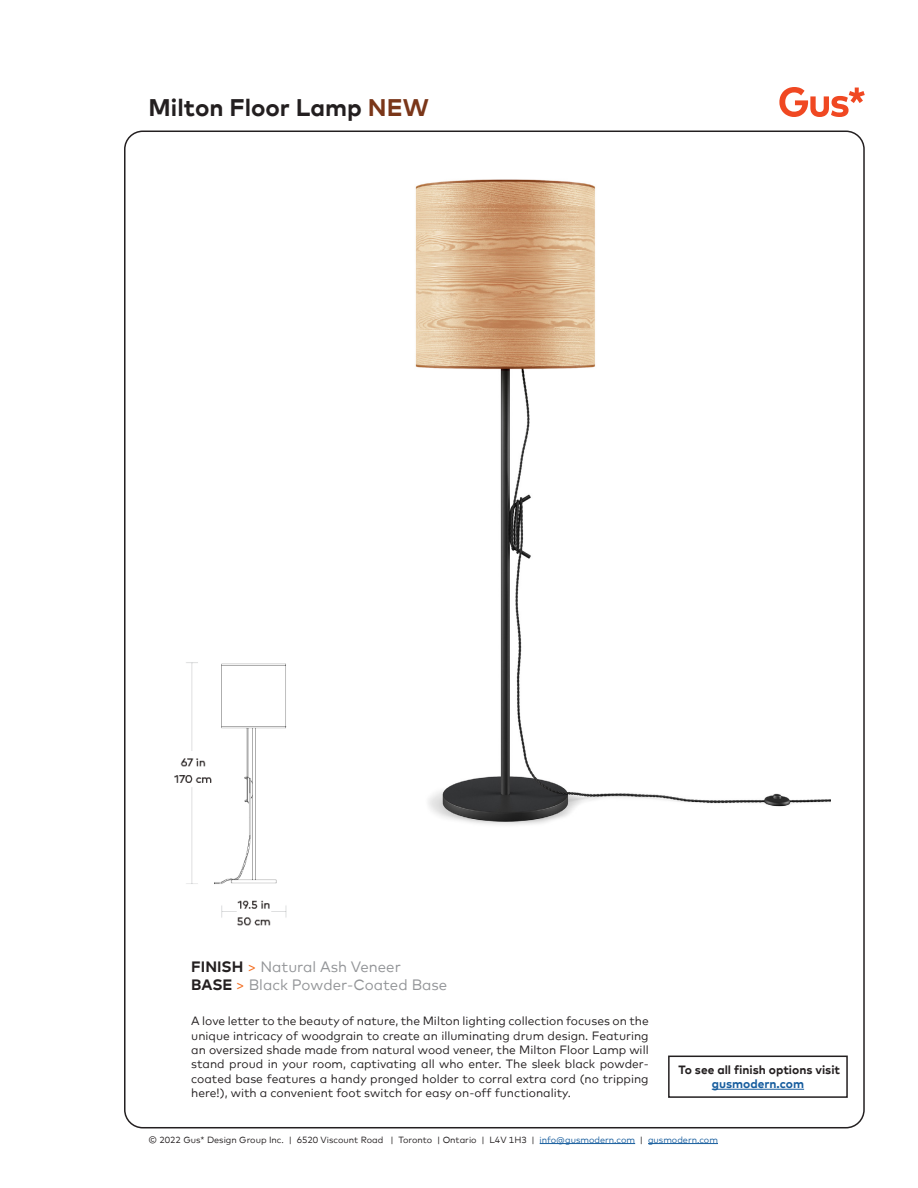
<style>
.page{position:relative;width:918px;height:1188px;background:#fff}
.page>*{position:absolute;margin:0;border:0;box-sizing:border-box;transform-origin:0 0}
.Product_Name_Headlin{font:700 24px "Mark";color:#231f20}
.Product_Name_Headlin-2{font:15px "Mark";color:#939598}
.Product_Description{font:12px/14.4px "Mark";color:#231f20;text-align:justify}
.Product_Name_Headlin-3{font:700 12px/14.4px "Mark";color:#231f20;text-align:center}
.t1{font:9px "Mark";color:#231f20}
.s1{color:#7a3619}
.s2{font-weight:700;color:#231f20}
.s3{color:#f36e21}
.s4{color:#175d9e}
</style>
<div class="page">
<svg style="left:779px;top:87px;width:86px;height:30px"></svg>
<hr style="left:540px;top:1143px;width:95px;height:1px;background:#175d9e">
<hr style="left:648px;top:1143px;width:70px;height:1px;background:#175d9e">
<img style="left:415px;top:179px;width:416px;height:646px">
<img style="left:174px;top:662px;width:113px;height:264px">
<div style="left:668px;top:1056px;width:180px;height:42px;border:2px solid #231f20"></div>
<hr style="left:712px;top:1089px;width:92px;height:1px;background:#175d9e">
<p class="Product_Name_Headlin" style="left:148px;top:92px;width:282px">Milton Floor Lamp <span class="s1">NEW</span></p>
<p class="Product_Name_Headlin-2" style="left:191px;top:958px;width:211px"><span class="s2">FINISH</span> <span class="s3">&gt;</span> Natural Ash Veneer</p>
<p class="Product_Name_Headlin-2" style="left:191px;top:976px;width:258px"><span class="s2">BASE</span> <span class="s3">&gt;</span> Black Powder-Coated Base</p>
<p class="Product_Description" style="left:191px;top:1014px;width:459px">A love letter to the beauty of nature, the Milton lighting collection focuses on the unique intricacy of woodgrain to create an illuminating drum design. Featuring an oversized shade made from natural wood veneer, the Milton Floor Lamp will stand proud in your room, captivating all who enter. The sleek black powder&shy;coated base features a handy pronged holder to corral extra cord (no tripping here!), with a convenient foot switch for easy on-off functionality.</p>
<p class="Product_Name_Headlin-3" style="left:679px;top:1062px;width:163px">To see all finish options visit <span class="s4">gusmodern.com</span></p>
<p class="t1" style="left:148px;top:1134px;width:571px">© 2022 Gus* Design Group Inc. | 6520 Viscount Road | Toronto | Ontario | L4V 1H3 | <span class="s4">info@gusmodern.com</span> | <span class="s4">gusmodern.com</span></p>
</div>
